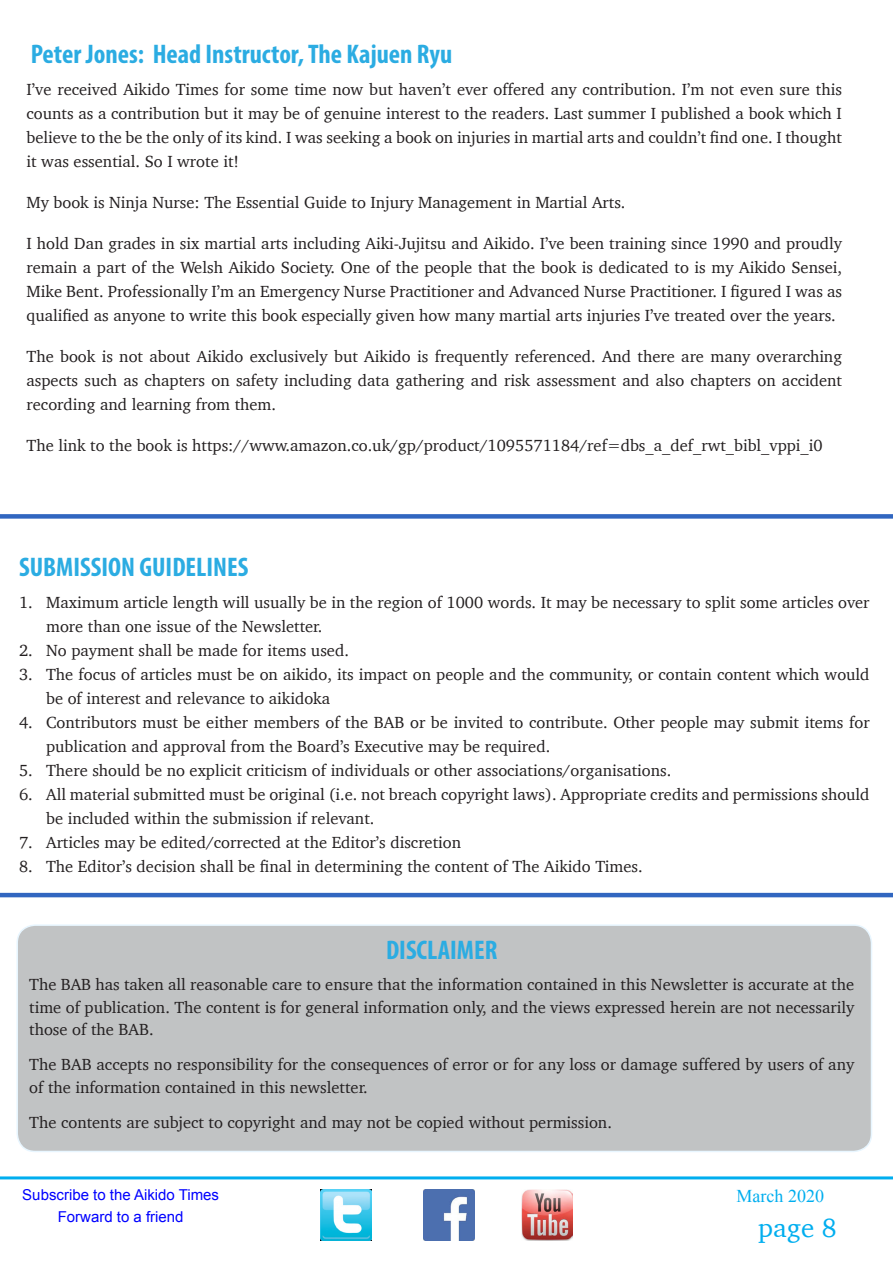
<style>
.page{position:relative;width:893px;height:1263px;background:#fff}
.page>*{position:absolute;margin:0;border:0;box-sizing:border-box;transform-origin:0 0}
.Newsletter_heading{font:700 condensed 27px "Myriad Pro";color:#2bace2}
.t1{font:27px "Charter";color:#00aeef}
.t2{font:18px "Times New Roman";color:#00aeef}
.body_text_normal{font:16.5px/24px "Charter";color:#231f20}
.t3{font:15px "Arial";color:#00f}
</style>
<div class="page">
<hr style="left:0;top:1176px;width:893px;height:3px;background:#00aeef">
<img style="left:423px;top:1189px;width:51px;height:51px">
<img style="left:521px;top:1189px;width:51px;height:51px">
<img style="left:321px;top:1189px;width:51px;height:51px">
<div style="left:17px;top:925px;width:854px;height:226px;background:#c1c3c4;border-radius:18px"></div>
<div style="left:16px;top:924px;width:856px;height:228px;border:2px solid #e8f6ff;border-radius:18px"></div>
<hr style="left:0;top:893px;width:893px;height:4px;background:#3166c0">
<div style="left:0;top:514px;width:893px;height:5px;background:#3166c0"></div>
<p class="Newsletter_heading" style="left:31px;top:37px;width:423px">Peter Jones: Head Instructor, The Kajuen Ryu</p>
<p class="body_text_normal" style="left:27px;top:77px;width:817px;text-align:justify">I’ve received Aikido Times for some time now but haven’t ever offered any contribution. I’m not even sure this counts as a contribution but it may be of genuine interest to the readers. Last summer I published a book which I believe to the be the only of its kind. I was seeking a book on injuries in martial arts and couldn’t find one. I thought it was essential. So I wrote it!</p>
<p class="body_text_normal" style="left:27px;top:190px;width:600px">My book is Ninja Nurse: The Essential Guide to Injury Management in Martial Arts.</p>
<p class="body_text_normal" style="left:27px;top:231px;width:817px;text-align:justify">I hold Dan grades in six martial arts including Aiki-Jujitsu and Aikido. I’ve been training since 1990 and proudly remain a part of the Welsh Aikido Society. One of the people that the book is dedicated to is my Aikido Sensei, Mike Bent. Professionally I’m an Emergency Nurse Practitioner and Advanced Nurse Practitioner. I figured I was as qualified as anyone to write this book especially given how many martial arts injuries I’ve treated over the years.</p>
<p class="body_text_normal" style="left:27px;top:344px;width:817px;text-align:justify">The book is not about Aikido exclusively but Aikido is frequently referenced. And there are many overarching aspects such as chapters on safety including data gathering and risk assessment and also chapters on accident recording and learning from them.</p>
<p class="body_text_normal" style="left:27px;top:433px;width:797px">The link to the book is https://www.amazon.co.uk/gp/product/1095571184/ref=dbs_a_def_rwt_bibl_vppi_i0</p>
<p class="Newsletter_heading" style="left:19px;top:550px;width:231px">SUBMISSION GUIDELINES</p>
<p class="body_text_normal" style="left:46px;top:590px;width:825px;text-indent:-27px">1. Maximum article length will usually be in the region of 1000 words. It may be necessary to split some articles over more than one issue of the Newsletter.</p>
<p class="body_text_normal" style="left:19px;top:638px;width:331px">2. No payment shall be made for items used.</p>
<p class="body_text_normal" style="left:46px;top:662px;width:825px;text-indent:-27px">3. The focus of articles must be on aikido, its impact on people and the community, or contain content which would be of interest and relevance to aikidoka</p>
<p class="body_text_normal" style="left:46px;top:710px;width:825px;text-indent:-27px">4. Contributors must be either members of the BAB or be invited to contribute. Other people may submit items for publication and approval from the Board’s Executive may be required.</p>
<p class="body_text_normal" style="left:19px;top:758px;width:654px">5. There should be no explicit criticism of individuals or other associations/organisations.</p>
<p class="body_text_normal" style="left:46px;top:782px;width:825px;text-indent:-27px">6. All material submitted must be original (i.e. not breach copyright laws). Appropriate credits and permissions should be included within the submission if relevant.</p>
<p class="body_text_normal" style="left:19px;top:830px;width:443px">7. Articles may be edited/corrected at the Editor’s discretion</p>
<p class="body_text_normal" style="left:19px;top:854px;width:625px">8. The Editor’s decision shall be final in determining the content of The Aikido Times.</p>
<p class="Newsletter_heading" style="left:386px;top:933px;width:113px">DISCLAIMER</p>
<p class="body_text_normal" style="left:29px;top:973px;width:826px;line-height:22.5px;text-align:justify">The BAB has taken all reasonable care to ensure that the information contained in this Newsletter is accurate at the time of publication. The content is for general information only, and the views expressed herein are not necessarily those of the BAB.</p>
<p class="body_text_normal" style="left:29px;top:1053px;width:826px;line-height:22.5px">The BAB accepts no responsibility for the consequences of error or for any loss or damage suffered by users of any of the information contained in this newsletter.</p>
<p class="body_text_normal" style="left:29px;top:1110px;width:584px">The contents are subject to copyright and may not be copied without permission.</p>
<p class="t3" style="left:22px;top:1185px;width:198px">Subscribe to the Aikido Times</p>
<p class="t2" style="left:737px;top:1183px;width:89px">March 2020</p>
<p class="t3" style="left:58px;top:1206px;width:127px">Forward to a friend</p>
<h1 class="t1" style="left:758px;top:1204px;width:80px">page 8</h1>
</div>
